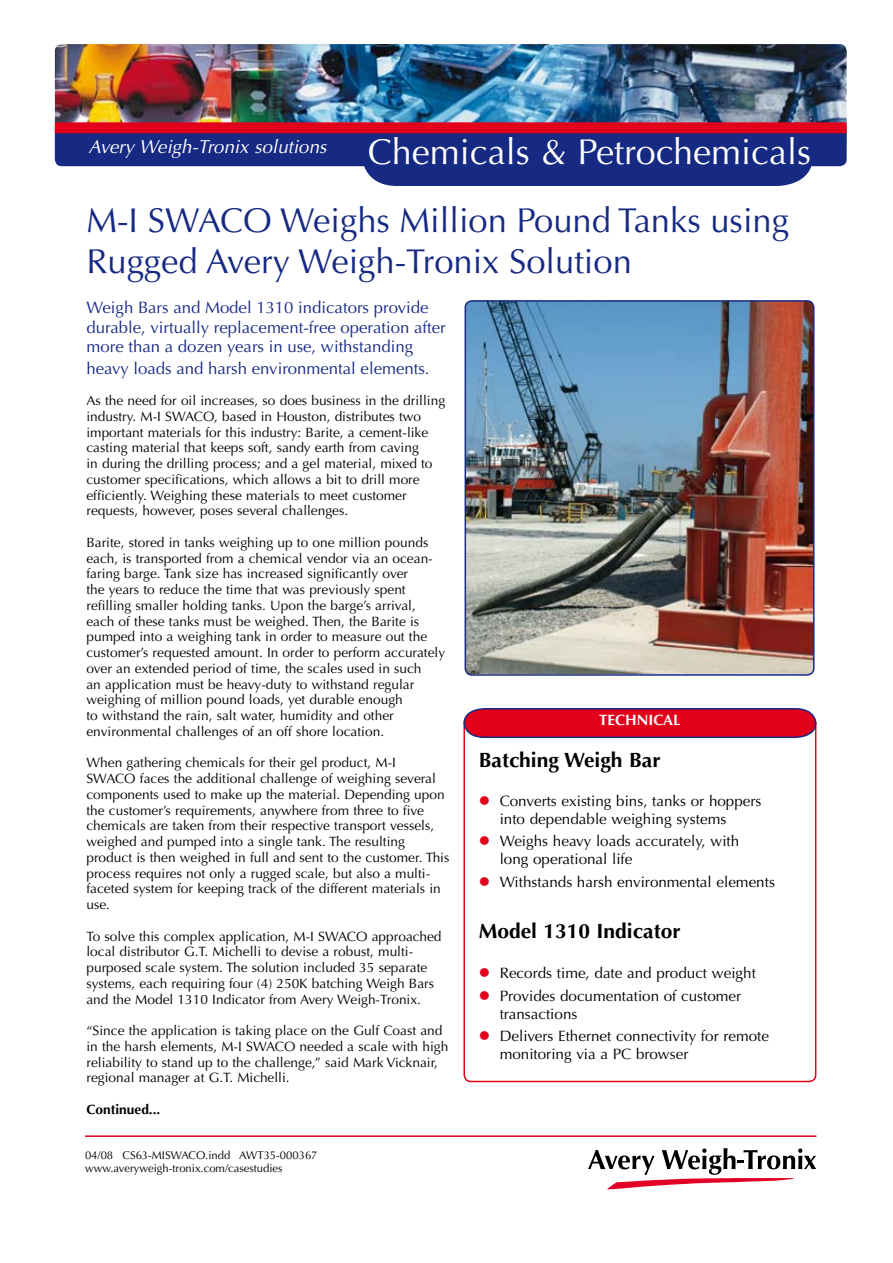
<style>
.page{position:relative;width:893px;height:1263px;background:#fff}
.page>*{position:absolute;margin:0;border:0;box-sizing:border-box;transform-origin:0 0}
.t1{font:36px "Optima";color:#fff}
.t2{font:34.5px/41.4px "Optima";color:#162983}
.t3{font:700 20.7px "Optima";color:#000}
.t4{font:italic 18.75px "Optima";color:#fff}
.t5{font:16.5px/19.8px "Optima";color:#162983}
.t6{font:15px/18px "Optima";color:#000}
.t7{font:700 15px "Optima";color:#fff}
.t8{font:13.5px/15.8px "Optima";color:#000}
.t9{font:700 13.5px "Optima";color:#000}
.t10{font:11.25px/13.5px "Optima";color:#000}
.s1{color:#e2001a}
</style>
<div class="page">
<img style="left:55px;top:44px;width:792px;height:103px;border-radius:7px">
<div style="left:55px;top:123px;width:792px;height:43px;background:#162983;border-radius:7px"></div>
<svg style="left:362px;top:133px;width:451px;height:53px"></svg>
<div style="left:55px;top:122px;width:792px;height:11px;background:#e2001a"></div>
<img style="left:465px;top:301px;width:349px;height:373px;border-radius:7px">
<div style="left:465px;top:300px;width:349px;height:376px;border:2px solid #162983;border-radius:7px"></div>
<div style="left:463px;top:715px;width:353px;height:367px;border:2px solid #e2001a;border-radius:7px"></div>
<svg style="left:463px;top:708px;width:354px;height:31px;background:#cf1130"></svg>
<hr style="left:85px;top:1135px;width:731px;height:2px;background:#e2001a">
<svg style="left:588px;top:1148px;width:228px;height:41px"></svg>
<h3 class="t4" style="left:89px;top:136px;width:239px">Avery Weigh-Tronix solutions</h3>
<h1 class="t1" style="left:368px;top:131px;width:445px">Chemicals &amp; Petrochemicals</h1>
<h2 class="t2" style="left:86px;top:200px;width:704px">M-I SWACO Weighs Million Pound Tanks using<br>Rugged Avery Weigh-Tronix Solution</h2>
<p class="t5" style="left:86px;top:297px;width:361px">Weigh Bars and Model 1310 indicators provide durable, virtually replacement-free operation after more than a dozen years in use, withstanding</p>
<p class="t5" style="left:86px;top:359px;width:345px">heavy loads and harsh environmental elements.</p>
<p class="t8" style="left:86px;top:393px;width:360px">As the need for oil increases, so does business in the drilling industry. M-I SWACO, based in Houston, distributes two important materials for this industry: Barite, a cement-like casting material that keeps soft, sandy earth from caving<br>in during the drilling process; and a gel material, mixed to customer specifications, which allows a bit to drill more efficiently. Weighing these materials to meet customer requests, however, poses several challenges.</p>
<p class="t8" style="left:86px;top:534px;width:360px">Barite, stored in tanks weighing up to one million pounds each, is transported from a chemical vendor via an ocean&shy;faring barge. Tank size has increased significantly over<br>the years to reduce the time that was previously spent refilling smaller holding tanks. Upon the barge’s arrival, each of these tanks must be weighed. Then, the Barite is pumped into a weighing tank in order to measure out the customer’s requested amount. In order to perform accurately over an extended period of time, the scales used in such<br>an application must be heavy-duty to withstand regular weighing of million pound loads, yet durable enough<br>to withstand the rain, salt water, humidity and other environmental challenges of an off shore location.</p>
<p class="t8" style="left:86px;top:755px;width:364px">When gathering chemicals for their gel product, M-I<br>SWACO faces the additional challenge of weighing several components used to make up the material. Depending upon the customer’s requirements, anywhere from three to five chemicals are taken from their respective transport vessels, weighed and pumped into a single tank. The resulting product is then weighed in full and sent to the customer. This process requires not only a rugged scale, but also a multi&shy;faceted system for keeping track of the different materials in use.</p>
<p class="t8" style="left:86px;top:928px;width:357px">To solve this complex application, M-I SWACO approached local distributor G.T. Michelli to devise a robust, multi&shy;purposed scale system. The solution included 35 separate systems, each requiring four (4) 250K batching Weigh Bars and the Model 1310 Indicator from Avery Weigh-Tronix.</p>
<p class="t8" style="left:86px;top:1023px;width:363px">“Since the application is taking place on the Gulf Coast and in the harsh elements, M-I SWACO needed a scale with high reliability to stand up to the challenge,” said Mark Vicknair, regional manager at G.T. Michelli.</p>
<p class="t9" style="left:86px;top:1101px;width:75px">Continued...</p>
<p class="t7" style="left:599px;top:711px;width:83px">TECHNICAL</p>
<h3 class="t3" style="left:479px;top:748px;width:183px">Batching Weigh Bar</h3>
<p class="t6" style="left:500px;top:792px;width:263px;text-indent:-21px"><span class="s1">●</span> Converts existing bins, tanks or hoppers into dependable weighing systems</p>
<p class="t6" style="left:500px;top:833px;width:241px;text-indent:-21px"><span class="s1">●</span> Weighs heavy loads accurately, with long operational life</p>
<p class="t6" style="left:479px;top:873px;width:298px"><span class="s1">●</span> Withstands harsh environmental elements</p>
<h3 class="t3" style="left:479px;top:919px;width:203px">Model 1310 Indicator</h3>
<p class="t6" style="left:479px;top:964px;width:279px"><span class="s1">●</span> Records time, date and product weight</p>
<p class="t6" style="left:500px;top:987px;width:243px;text-indent:-21px"><span class="s1">●</span> Provides documentation of customer transactions</p>
<p class="t6" style="left:500px;top:1027px;width:271px;text-indent:-21px"><span class="s1">●</span> Delivers Ethernet connectivity for remote monitoring via a PC browser</p>
<p class="t10" style="left:85px;top:1148px;width:234px">04/08 CS63-MISWACO.indd AWT35-000367 www.averyweigh-tronix.com/casestudies</p>
</div>
